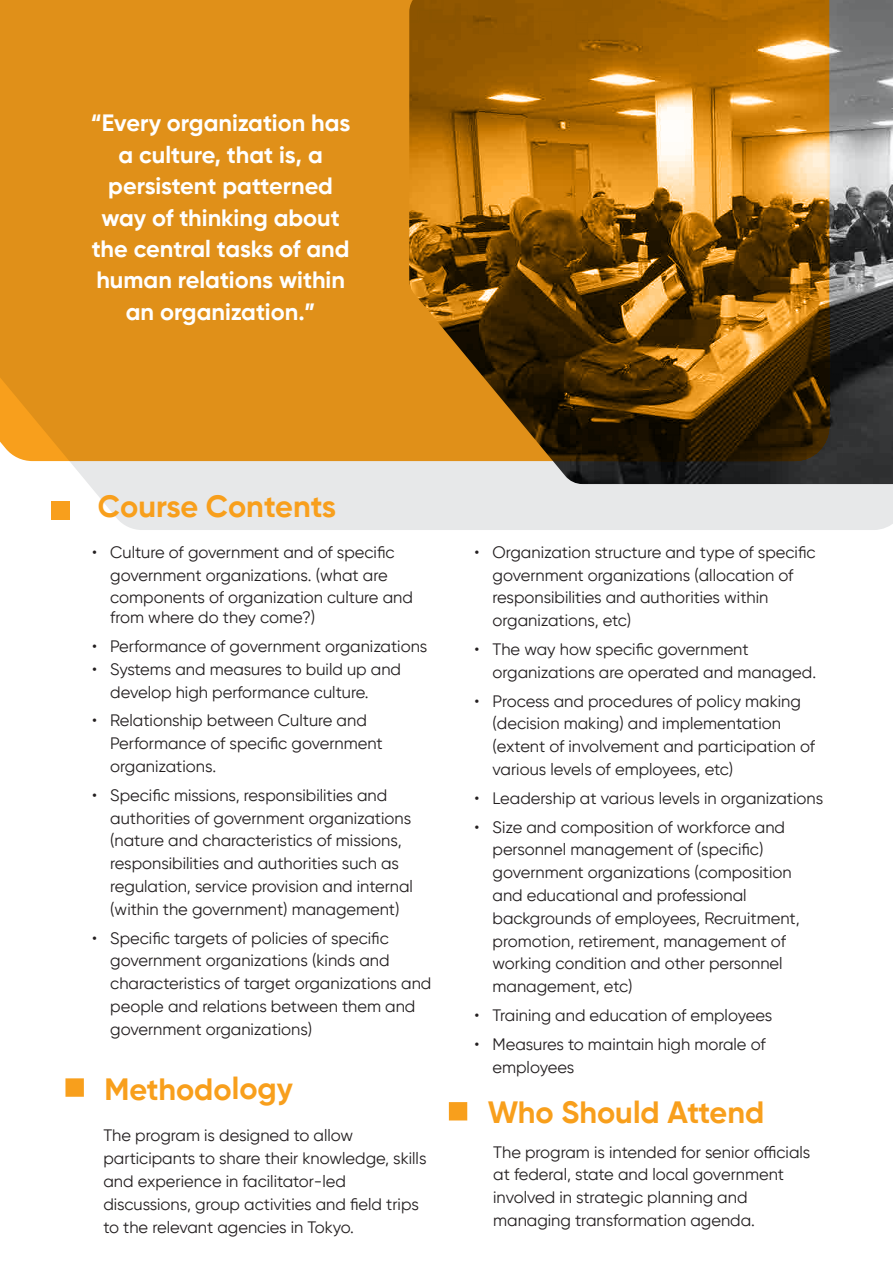
<style>
.page{position:relative;width:893px;height:1263px;background:#fff}
.page>*{position:absolute;margin:0;border:0;box-sizing:border-box;transform-origin:0 0}
.t1{font:700 30.75px "Gilroy";color:#f89f1c}
.t2{font:700 23.55px/31.3px "Gilroy";color:#fff;text-align:center}
.t3{font:16.5px/22.8px "Gilroy";color:#231f20}
</style>
<div class="page">
<svg style="left:31px;top:461px;width:862px;height:69px;background:#e9e9ea"></svg>
<div style="left:0;top:0;width:409px;height:461px;background:#e09019"></div>
<div style="left:51px;top:501px;width:18px;height:18px;background:#f89f1c"></div>
<img style="left:409px;top:0;width:484px;height:484px">
<div style="left:65px;top:1078px;width:19px;height:19px;background:#f89f1c"></div>
<div style="left:449px;top:1102px;width:18px;height:18px;background:#f89f1c"></div>
<h2 class="t2" style="left:91px;top:107px;width:261px">“Every organization has a culture, that is, a persistent patterned way of thinking about the central tasks of and human relations within an organization.”</h2>
<h1 class="t1" style="left:98px;top:487px;width:240px">Course Contents</h1>
<p class="t3" style="left:110px;top:540px;width:304px;text-indent:-18px">• Culture of government and of specific government organizations. (what are components of organization culture and</p>
<p class="t3" style="left:110px;top:606px;width:206px">from where do they come?)</p>
<p class="t3" style="left:92px;top:635px;width:337px">• Performance of government organizations</p>
<p class="t3" style="left:110px;top:657px;width:292px;text-indent:-18px">• Systems and measures to build up and develop high performance culture.</p>
<p class="t3" style="left:110px;top:709px;width:274px;text-indent:-18px">• Relationship between Culture and<br>Performance of specific government organizations.</p>
<p class="t3" style="left:110px;top:783px;width:304px;text-indent:-18px">• Specific missions, responsibilities and authorities of government organizations (nature and characteristics of missions, responsibilities and authorities such as regulation, service provision and internal (within the government) management)</p>
<p class="t3" style="left:110px;top:926px;width:323px;text-indent:-18px">• Specific targets of policies of specific government organizations (kinds and characteristics of target organizations and people and relations between them and government organizations)</p>
<h1 class="t1" style="left:104px;top:1069px;width:190px">Methodology</h1>
<p class="t3" style="left:103px;top:1124px;width:325px">The program is designed to allow participants to share their knowledge, skills and experience in facilitator-led discussions, group activities and field trips to the relevant agencies in Tokyo.</p>
<p class="t3" style="left:492px;top:540px;width:325px;text-indent:-18px">• Organization structure and type of specific government organizations (allocation of responsibilities and authorities within organizations, etc)</p>
<p class="t3" style="left:492px;top:638px;width:325px;text-indent:-18px">• The way how specific government organizations are operated and managed.</p>
<p class="t3" style="left:492px;top:689px;width:324px;text-indent:-18px">• Process and procedures of policy making (decision making) and implementation (extent of involvement and participation of various levels of employees, etc)</p>
<p class="t3" style="left:474px;top:786px;width:350px">• Leadership at various levels in organizations</p>
<p class="t3" style="left:492px;top:815px;width:309px;text-indent:-18px">• Size and composition of workforce and personnel management of (specific) government organizations (composition and educational and professional backgrounds of employees, Recruitment, promotion, retirement, management of working condition and other personnel management, etc)</p>
<p class="t3" style="left:474px;top:1004px;width:299px">• Training and education of employees</p>
<p class="t3" style="left:492px;top:1032px;width:275px;text-indent:-18px">• Measures to maintain high morale of employees</p>
<h1 class="t1" style="left:488px;top:1093px;width:278px">Who Should Attend</h1>
<p class="t3" style="left:493px;top:1140px;width:319px">The program is intended for senior officials at federal, state and local government involved in strategic planning and managing transformation agenda.</p>
</div>
